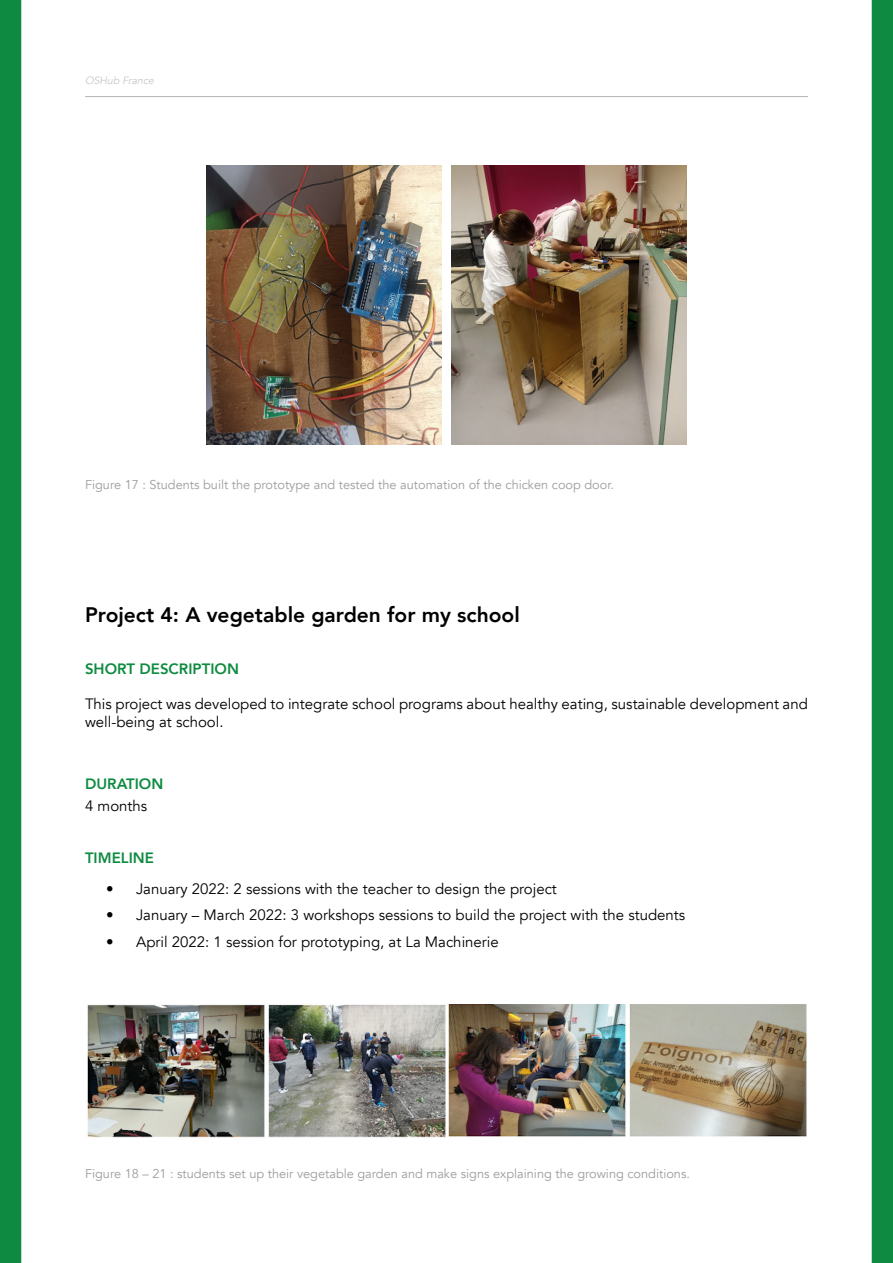
<style>
.page{position:relative;width:893px;height:1263px;background:#fff}
.page>*{position:absolute;margin:0;border:0;box-sizing:border-box;transform-origin:0 0}
.t1{font:800 21px "Avenir";color:#000}
.t2{font:15px/18px "Avenir";color:#000}
.t3{font:800 15px "Avenir";color:#0f8b41}
.t4{font:12.75px "Avenir";color:#9d9d9c}
.t5{font:italic 10.5px "Avenir";color:#c6c6c6}
</style>
<div class="page">
<hr style="left:85px;top:96px;width:723px;height:1px;background:#000">
<div style="left:0;top:0;width:21px;height:1263px;background:#0f8b41"></div>
<div style="left:872px;top:0;width:21px;height:1263px;background:#0f8b41"></div>
<img style="left:206px;top:166px;width:236px;height:278px">
<img style="left:451px;top:166px;width:236px;height:278px">
<img style="left:87px;top:1004px;width:720px;height:134px">
<p class="t5" style="left:85px;top:74px;width:70px">OSHub France</p>
<p class="t4" style="left:85px;top:477px;width:530px">Figure 17 : Students built the prototype and tested the automation of the chicken coop door.</p>
<h1 class="t1" style="left:85px;top:598px;width:436px">Project 4: A vegetable garden for my school</h1>
<p class="t3" style="left:85px;top:657px;width:155px">SHORT DESCRIPTION</p>
<p class="t2" style="left:85px;top:695px;width:724px">This project was developed to integrate school programs about healthy eating, sustainable development and well-being at school.</p>
<p class="t3" style="left:85px;top:772px;width:80px">DURATION</p>
<p class="t2" style="left:85px;top:797px;width:64px">4 months</p>
<p class="t3" style="left:85px;top:846px;width:70px">TIMELINE</p>
<p class="t2" style="left:106px;top:880px;width:452px">• January 2022: 2 sessions with the teacher to design the project</p>
<p class="t2" style="left:106px;top:906px;width:580px">• January – March 2022: 3 workshops sessions to build the project with the students</p>
<p class="t2" style="left:106px;top:933px;width:394px">• April 2022: 1 session for prototyping, at La Machinerie</p>
<p class="t4" style="left:85px;top:1166px;width:606px">Figure 18 – 21 : students set up their vegetable garden and make signs explaining the growing conditions.</p>
</div>
